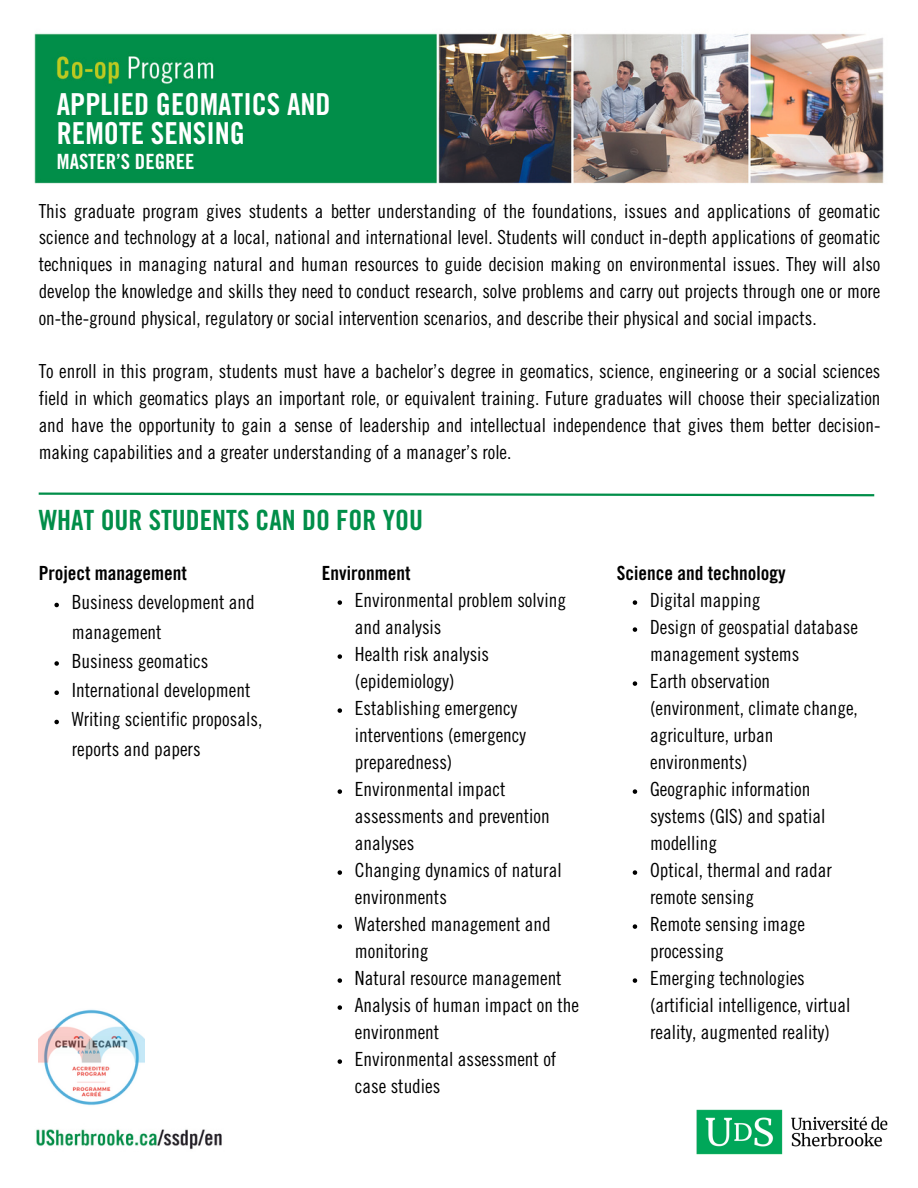
<style>
.page{position:relative;width:918px;height:1188px;background:#fff}
.page>*{position:absolute;margin:0;border:0;box-sizing:border-box;transform-origin:0 0}
.t1{font:30.3px "Trade Gothic LT Std Bd Cn 20";color:#fff}
.t2{font:27.9px "Trade Gothic LT Std Bd Cn 20";color:#018e49}
.t3{font:21px "Trade Gothic LT Std Bd Cn 20";color:#fff}
.t4{font:19.5px/27px "Trade Gothic LT Std Cn 18";color:#000}
.t5{font:19.5px "Trade Gothic LT Std Bd Cn 20";color:#000}
.t6{font:19.35px/26.8px "Trade Gothic LT Std Cn 18";color:#000;text-align:justify}
</style>
<div class="page">
<img style="left:34px;top:33px;width:850px;height:1117px">
<svg style="left:36px;top:491px;width:841px;height:6px"></svg>
<div style="left:643px;top:1082px;width:275px;height:106px;background:#fff"></div>
<img style="left:696px;top:1109px;width:192px;height:46px">
<img style="left:39px;top:1004px;width:105px;height:106px">
<svg style="left:338px;top:600px;width:4px;height:5px"></svg>
<svg style="left:338px;top:654px;width:4px;height:5px"></svg>
<svg style="left:338px;top:708px;width:4px;height:5px"></svg>
<svg style="left:338px;top:789px;width:4px;height:5px"></svg>
<svg style="left:338px;top:870px;width:4px;height:5px"></svg>
<svg style="left:338px;top:924px;width:4px;height:5px"></svg>
<svg style="left:338px;top:978px;width:4px;height:5px"></svg>
<svg style="left:338px;top:1005px;width:4px;height:5px"></svg>
<svg style="left:338px;top:1059px;width:4px;height:5px"></svg>
<svg style="left:633px;top:600px;width:4px;height:5px"></svg>
<svg style="left:633px;top:627px;width:4px;height:5px"></svg>
<svg style="left:633px;top:681px;width:4px;height:5px"></svg>
<svg style="left:633px;top:789px;width:4px;height:5px"></svg>
<svg style="left:633px;top:870px;width:4px;height:5px"></svg>
<svg style="left:633px;top:924px;width:4px;height:5px"></svg>
<svg style="left:633px;top:978px;width:4px;height:5px"></svg>
<svg style="left:54px;top:603px;width:5px;height:4px"></svg>
<svg style="left:54px;top:661px;width:5px;height:5px"></svg>
<svg style="left:54px;top:690px;width:5px;height:5px"></svg>
<svg style="left:54px;top:720px;width:5px;height:4px"></svg>
<p class="t1" style="left:57px;top:93px;width:275px">APPLIED GEOMATICS AND</p>
<p class="t1" style="left:57px;top:122px;width:190px">REMOTE SENSING</p>
<p class="t3" style="left:57px;top:154px;width:139px">MASTER’S DEGREE</p>
<p class="t6" style="left:39px;top:200px;width:843px">This graduate program gives students a better understanding of the foundations, issues and applications of geomatic science and technology at a local, national and international level. Students will conduct in-depth applications of geomatic techniques in managing natural and human resources to guide decision making on environmental issues. They will also develop the knowledge and skills they need to conduct research, solve problems and carry out projects through one or more on-the-ground physical, regulatory or social intervention scenarios, and describe their physical and social impacts.</p>
<p class="t6" style="left:39px;top:361px;width:843px">To enroll in this program, students must have a bachelor’s degree in geomatics, science, engineering or a social sciences field in which geomatics plays an important role, or equivalent training. Future graduates will choose their specialization and have the opportunity to gain a sense of leadership and intellectual independence that gives them better decision&shy;making capabilities and a greater understanding of a manager’s role.</p>
<p class="t2" style="left:39px;top:510px;width:386px">WHAT OUR STUDENTS CAN DO FOR YOU</p>
<p class="t5" style="left:322px;top:566px;width:90px">Environment</p>
<p class="t4" style="left:355px;top:589px;width:213px">Environmental problem solving and analysis</p>
<p class="t4" style="left:355px;top:643px;width:136px">Health risk analysis (epidemiology)</p>
<p class="t4" style="left:355px;top:697px;width:173px">Establishing emergency interventions (emergency preparedness)</p>
<p class="t4" style="left:355px;top:778px;width:196px">Environmental impact assessments and prevention analyses</p>
<p class="t4" style="left:355px;top:859px;width:208px">Changing dynamics of natural environments</p>
<p class="t4" style="left:355px;top:913px;width:197px">Watershed management and monitoring</p>
<p class="t4" style="left:355px;top:967px;width:208px">Natural resource management</p>
<p class="t4" style="left:355px;top:994px;width:226px">Analysis of human impact on the environment</p>
<p class="t4" style="left:355px;top:1048px;width:203px">Environmental assessment of case studies</p>
<p class="t5" style="left:39px;top:566px;width:150px">Project management</p>
<p class="t4" style="left:72px;top:591px;width:184px;line-height:29.2px">Business development and management</p>
<p class="t4" style="left:72px;top:650px;width:138px">Business geomatics</p>
<p class="t4" style="left:72px;top:679px;width:180px">International development</p>
<p class="t4" style="left:72px;top:708px;width:192px;line-height:29.2px">Writing scientific proposals, reports and papers</p>
<p class="t5" style="left:617px;top:566px;width:170px">Science and technology</p>
<p class="t4" style="left:650px;top:589px;width:112px">Digital mapping</p>
<p class="t4" style="left:650px;top:616px;width:209px">Design of geospatial database management systems</p>
<p class="t4" style="left:650px;top:670px;width:209px">Earth observation (environment, climate change, agriculture, urban environments)</p>
<p class="t4" style="left:650px;top:778px;width:177px">Geographic information systems (GIS) and spatial modelling</p>
<p class="t4" style="left:650px;top:859px;width:183px">Optical, thermal and radar remote sensing</p>
<p class="t4" style="left:650px;top:913px;width:156px">Remote sensing image processing</p>
<p class="t4" style="left:650px;top:967px;width:202px">Emerging technologies (artificial intelligence, virtual reality, augmented reality)</p>
</div>
